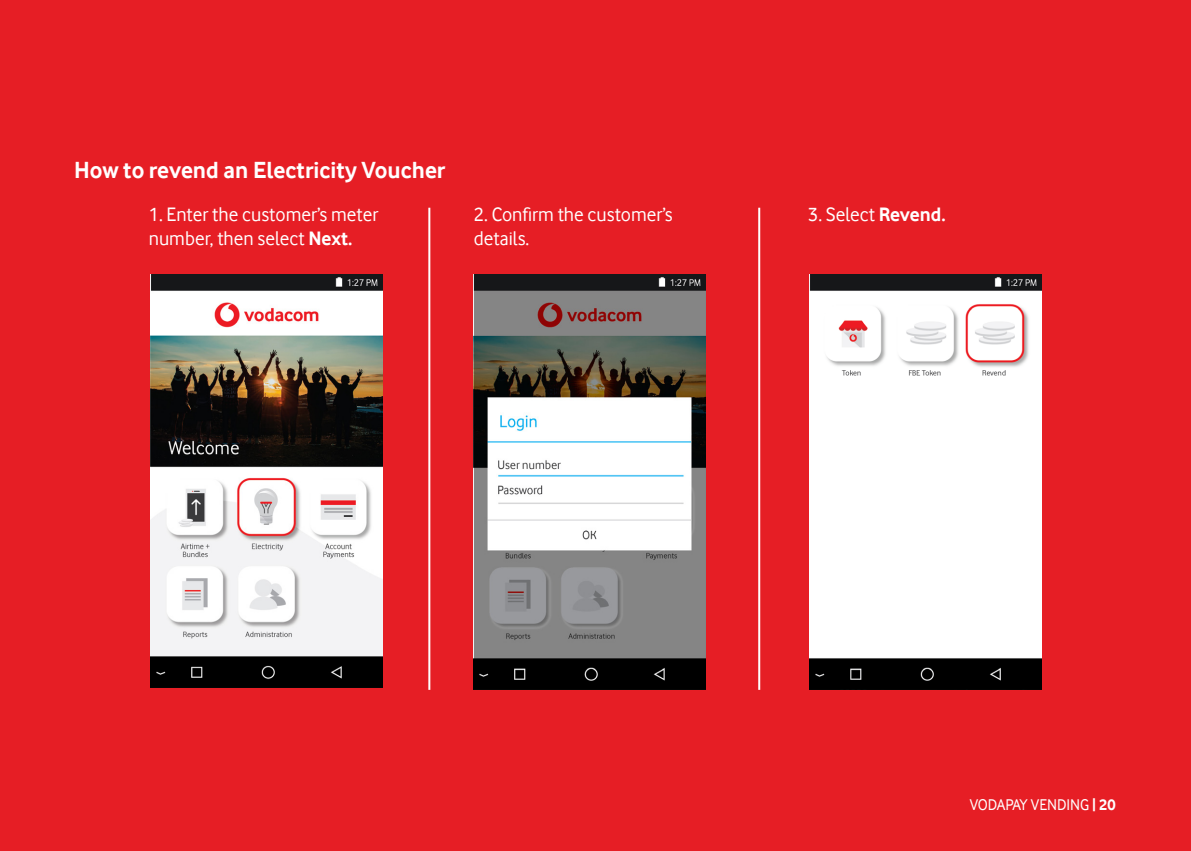
<style>
.page{position:relative;width:1191px;height:851px;background:#fff}
.page>*{position:absolute;margin:0;border:0;box-sizing:border-box;transform-origin:0 0}
.t1{font:700 24px "Vodafone Rg";color:#fff}
.t2{font:20px/24px "Vodafone Rg";color:#fff}
.t3{font:16px "Vodafone Rg";color:#fff}
.s1{font-weight:700}
</style>
<div class="page">
<div style="left:0;top:0;width:1191px;height:850px;background:#e61e25"></div>
<hr style="left:428px;top:208px;width:2px;height:481px;background:#fff">
<hr style="left:758px;top:208px;width:2px;height:481px;background:#fff">
<img style="left:474px;top:274px;width:231px;height:415px">
<img style="left:810px;top:274px;width:231px;height:415px">
<img style="left:151px;top:274px;width:231px;height:413px">
<p class="t1" style="left:74px;top:156px;width:373px">How to revend an Electricity Voucher</p>
<p class="t2" style="left:149px;top:202px;width:231px">1. Enter the customer’s meter number, then select <span class="s1">Next.</span></p>
<p class="t2" style="left:474px;top:202px;width:200px">2. Confirm the customer’s details.</p>
<p class="t2" style="left:808px;top:202px;width:139px">3. Select <span class="s1">Revend.</span></p>
<p class="t3" style="left:969px;top:795px;width:147px">VODAPAY VENDING <span class="s1">| 20</span></p>
</div>
